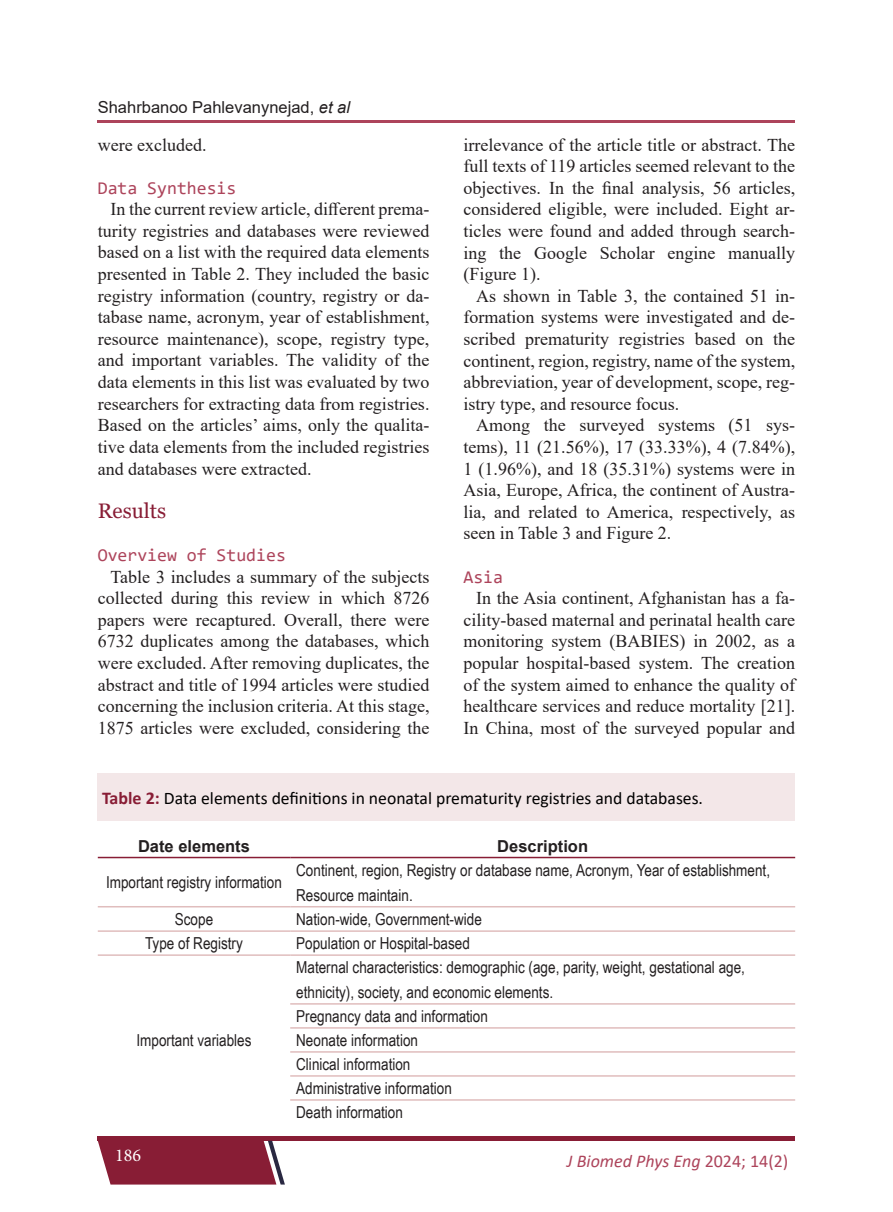
<style>
.page{position:relative;width:893px;height:1212px;background:#fff}
.page>*{position:absolute;margin:0;border:0;box-sizing:border-box;transform-origin:0 0}
.Heading{font:21px "Georgia";color:#881d35}
.Body{font:18px/21.6px "Times New Roman";color:#231f20;text-align:justify}
.Body-2{font:18px "Consolas";color:#ad445b}
.t1{font:italic 18px "Calibri";color:#ad445b}
.t2{font:18px "Minion Pro";color:#fff}
.Figure{font:17.7px "Calibri";color:#000}
.t3{font:16.5px/24.8px "Arial Narrow";color:#231f20}
.Running_Author{font:16.5px "Arial";color:#231f20}
.t4{font:700 16.5px "Arial";color:#231f20}
.s1{font-style:italic}
.s2{font-weight:700;font-size:18px;color:#881d35}
.s3{font-style:normal}
</style>
<div class="page">
<div style="left:98px;top:1136px;width:697px;height:5px;background:#881d35"></div>
<svg style="left:98px;top:1141px;width:187px;height:43px"></svg>
<hr style="left:98px;top:120px;width:697px;height:2px;background:#ad445b">
<hr style="left:98px;top:906px;width:192px;height:1px;background:#e0bdbd">
<hr style="left:290px;top:906px;width:505px;height:1px;background:#e0bdbd">
<hr style="left:98px;top:930px;width:192px;height:2px;background:#e0bdbd">
<hr style="left:290px;top:930px;width:505px;height:2px;background:#e0bdbd">
<hr style="left:98px;top:954px;width:192px;height:2px;background:#e0bdbd">
<hr style="left:290px;top:954px;width:505px;height:2px;background:#e0bdbd">
<hr style="left:290px;top:1003px;width:505px;height:1px;background:#e0bdbd">
<hr style="left:290px;top:1027px;width:505px;height:2px;background:#e0bdbd">
<hr style="left:290px;top:1051px;width:505px;height:2px;background:#e0bdbd">
<hr style="left:290px;top:1075px;width:505px;height:2px;background:#e0bdbd">
<hr style="left:290px;top:1099px;width:505px;height:2px;background:#e0bdbd">
<hr style="left:98px;top:857px;width:192px;height:1px;background:#881d35">
<hr style="left:290px;top:857px;width:505px;height:1px;background:#881d35">
<div style="left:98px;top:773px;width:697px;height:48px;background:#f3e7e8"></div>
<p class="Running_Author" style="left:98px;top:96px;width:254px">Shahrbanoo Pahlevanynejad, <span class="s1">et al</span></p>
<p class="Body" style="left:98px;top:133px;width:110px">were excluded.</p>
<p class="Body-2" style="left:98px;top:175px;width:140px">Data Synthesis</p>
<p class="Body" style="left:98px;top:198px;width:333px;text-indent:13px">In the current review article, different prema&shy;turity registries and databases were reviewed based on a list with the required data elements presented in Table 2. They included the basic registry information (country, registry or da&shy;tabase name, acronym, year of establishment, resource maintenance), scope, registry type, and important variables. The validity of the data elements in this list was evaluated by two researchers for extracting data from registries.<br>Based on the articles’ aims, only the qualita&shy;tive data elements from the included registries and databases were extracted.</p>
<p class="Heading" style="left:98px;top:498px;width:70px">Results</p>
<p class="Body-2" style="left:98px;top:543px;width:190px">Overview of Studies</p>
<p class="Body" style="left:98px;top:565px;width:333px;text-indent:13px">Table 3 includes a summary of the subjects collected during this review in which 8726 papers were recaptured. Overall, there were 6732 duplicates among the databases, which were excluded. After removing duplicates, the abstract and title of 1994 articles were studied concerning the inclusion criteria. At this stage, 1875 articles were excluded, considering the</p>
<p class="Body" style="left:463px;top:133px;width:333px">irrelevance of the article title or abstract. The full texts of 119 articles seemed relevant to the objectives. In the final analysis, 56 articles, considered eligible, were included. Eight ar&shy;ticles were found and added through search&shy;ing the Google Scholar engine manually (Figure 1).</p>
<p class="Body" style="left:463px;top:284px;width:333px;text-indent:13px">As shown in Table 3, the contained 51 in&shy;formation systems were investigated and de&shy;scribed prematurity registries based on the continent, region, registry, name of the system, abbreviation, year of development, scope, reg&shy;istry type, and resource focus.</p>
<p class="Body" style="left:463px;top:414px;width:333px;text-indent:13px">Among the surveyed systems (51 sys&shy;tems), 11 (21.56%), 17 (33.33%), 4 (7.84%), 1 (1.96%), and 18 (35.31%) systems were in Asia, Europe, Africa, the continent of Austra&shy;lia, and related to America, respectively, as seen in Table 3 and Figure 2.</p>
<p class="Body-2" style="left:463px;top:564px;width:41px">Asia</p>
<p class="Body" style="left:463px;top:587px;width:333px;text-indent:13px">In the Asia continent, Afghanistan has a fa&shy;cility-based maternal and perinatal health care monitoring system (BABIES) in 2002, as a popular hospital-based system. The creation of the system aimed to enhance the quality of healthcare services and reduce mortality [21].<br>In China, most of the surveyed popular and</p>
<p class="Figure" style="left:102px;top:785px;width:602px"><span class="s2">Table 2:</span> Data elements definitions in neonatal prematurity registries and databases.</p>
<p class="t4" style="left:138px;top:834px;width:113px">Date elements</p>
<p class="t4" style="left:497px;top:834px;width:92px">Description</p>
<p class="t3" style="left:106px;top:869px;width:177px">Important registry information</p>
<p class="t3" style="left:296px;top:857px;width:475px">Continent, region, Registry or database name, Acronym, Year of establishment,<br>Resource maintain.</p>
<p class="t3" style="left:175px;top:906px;width:40px">Scope</p>
<p class="t3" style="left:296px;top:906px;width:187px">Nation-wide, Government-wide</p>
<p class="t3" style="left:145px;top:930px;width:99px">Type of Registry</p>
<p class="t3" style="left:296px;top:930px;width:175px">Population or Hospital-based</p>
<p class="t3" style="left:136px;top:1027px;width:117px">Important variables</p>
<p class="t2" style="left:115px;top:1143px;width:27px">186</p>
<p class="t3" style="left:296px;top:954px;width:450px">Maternal characteristics: demographic (age, parity, weight, gestational age, ethnicity), society, and economic elements.</p>
<p class="t3" style="left:296px;top:1003px;width:193px">Pregnancy data and information</p>
<p class="t3" style="left:296px;top:1027px;width:123px">Neonate information</p>
<p class="t3" style="left:296px;top:1051px;width:116px">Clinical information</p>
<p class="t3" style="left:296px;top:1075px;width:157px">Administrative information</p>
<p class="t3" style="left:296px;top:1099px;width:108px">Death information</p>
<p class="t1" style="left:567px;top:1148px;width:223px">J Biomed Phys Eng <span class="s3">2024; 14(2)</span></p>
</div>
